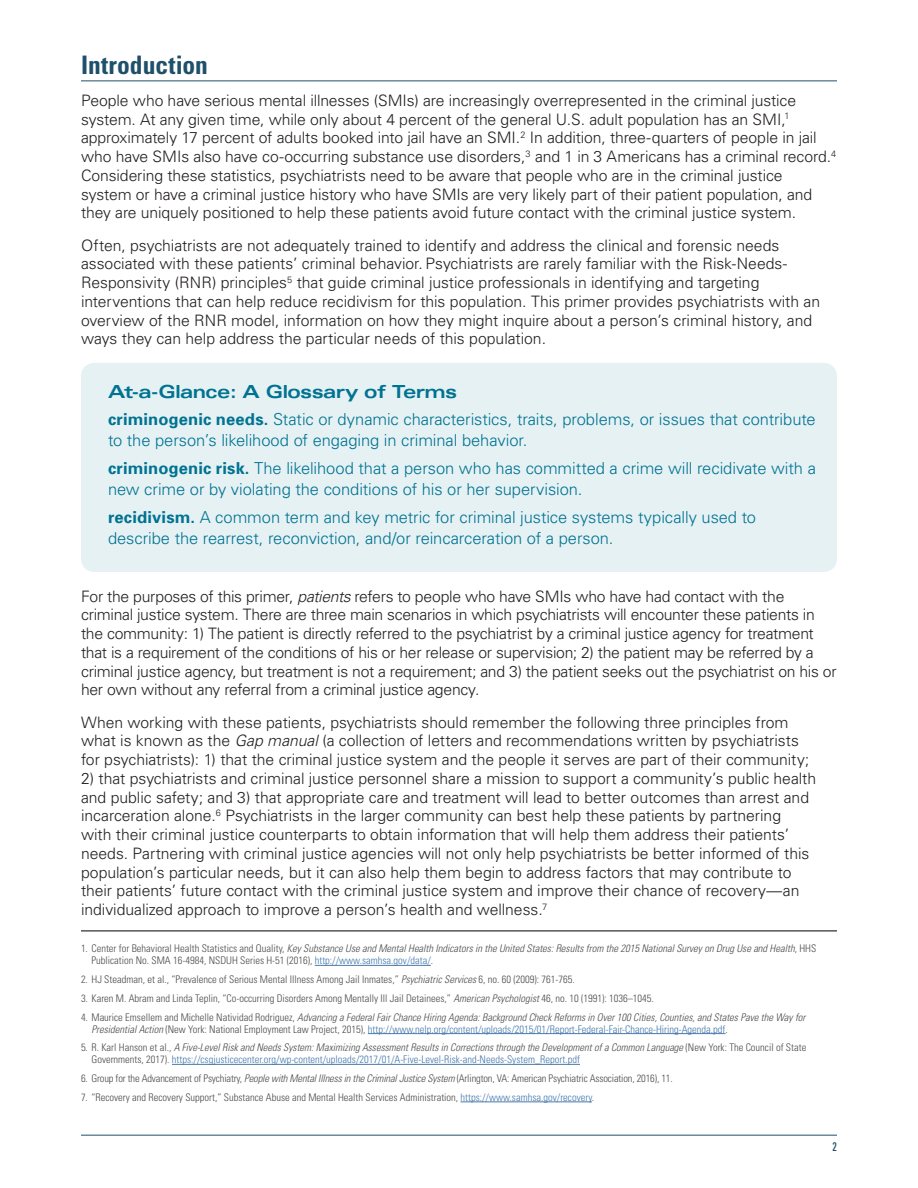
<style>
.page{position:relative;width:918px;height:1188px;background:#fff}
.page>*{position:absolute;margin:0;border:0;box-sizing:border-box;transform-origin:0 0}
.t1{font:700 condensed 25.5px "Univers";color:#1f506a}
.t2{font:700 expanded 18px "Univers";letter-spacing:-.03em;color:#007391}
.t3{font:300 16.5px/21px "Univers";letter-spacing:-.005em;color:#007391}
.t4{font:300 15.75px/18.8px "Univers";letter-spacing:-.005em;color:#231f20}
.t5{font:ultra-condensed 12px "Univers";color:#1f506a}
.t6{font:italic 300 condensed 10.5px/12px "Univers";color:#4b4c4d}
.t7{font:300 condensed 10.5px "Univers";color:#4b4c4d}
.s1{font-weight:700}
.s2{font-style:italic}
.s3{font-style:normal}
.s4{font-style:normal;color:#4678ab}
.s5{color:#4678ab}
</style>
<div class="page">
<hr style="left:81px;top:1135px;width:756px;height:1px;background:#1f506a">
<hr style="left:81px;top:81px;width:756px;height:1px;background:#1f506a">
<hr style="left:315px;top:965px;width:116px;height:1px;background:#4678ab">
<hr style="left:368px;top:1033px;width:358px;height:1px;background:#4678ab">
<hr style="left:172px;top:1064px;width:408px;height:1px;background:#4678ab">
<hr style="left:461px;top:1102px;width:131px;height:1px;background:#4678ab">
<hr style="left:81px;top:931px;width:756px;height:1px;background:#000">
<div style="left:81px;top:363px;width:756px;height:209px;background:#e6f1f4;border-radius:14px"></div>
<p class="t1" style="left:81px;top:49px;width:129px">Introduction</p>
<p class="t4" style="left:81px;top:91px;width:757px">People who have serious mental illnesses (SMIs) are increasingly overrepresented in the criminal justice system. At any given time, while only about 4 percent of the general U.S. adult population has an SMI,<sup>1 </sup>approximately 17 percent of adults booked into jail have an SMI.<sup>2</sup> In addition, three-quarters of people in jail who have SMIs also have co-occurring substance use disorders,<sup>3</sup> and 1 in 3 Americans has a criminal record.<sup>4<br></sup>Considering these statistics, psychiatrists need to be aware that people who are in the criminal justice system or have a criminal justice history who have SMIs are very likely part of their patient population, and they are uniquely positioned to help these patients avoid future contact with the criminal justice system.</p>
<p class="t4" style="left:81px;top:235px;width:741px">Often, psychiatrists are not adequately trained to identify and address the clinical and forensic needs associated with these patients’ criminal behavior. Psychiatrists are rarely familiar with the Risk-Needs-Responsivity (RNR) principles<sup>5</sup> that guide criminal justice professionals in identifying and targeting interventions that can help reduce recidivism for this population. This primer provides psychiatrists with an overview of the RNR model, information on how they might inquire about a person’s criminal history, and ways they can help address the particular needs of this population.</p>
<p class="t2" style="left:108px;top:381px;width:351px">At-a-Glance: A Glossary of Terms</p>
<p class="t3" style="left:108px;top:408px;width:709px"><span class="s1">criminogenic needs.</span> Static or dynamic characteristics, traits, problems, or issues that contribute to the person’s likelihood of engaging in criminal behavior.</p>
<p class="t3" style="left:108px;top:457px;width:709px"><span class="s1">criminogenic risk.</span> The likelihood that a person who has committed a crime will recidivate with a new crime or by violating the conditions of his or her supervision.</p>
<p class="t3" style="left:108px;top:506px;width:650px"><span class="s1">recidivism.</span> A common term and key metric for criminal justice systems typically used to describe the rearrest, reconviction, and/or reincarceration of a person.</p>
<p class="t4" style="left:81px;top:586px;width:757px">For the purposes of this primer, <span class="s2">patients</span> refers to people who have SMIs who have had contact with the criminal justice system. There are three main scenarios in which psychiatrists will encounter these patients in the community: 1) The patient is directly referred to the psychiatrist by a criminal justice agency for treatment that is a requirement of the conditions of his or her release or supervision; 2) the patient may be referred by a criminal justice agency, but treatment is not a requirement; and 3) the patient seeks out the psychiatrist on his or her own without any referral from a criminal justice agency.</p>
<p class="t4" style="left:81px;top:712px;width:730px">When working with these patients, psychiatrists should remember the following three principles from what is known as the <span class="s2">Gap manual</span> (a collection of letters and recommendations written by psychiatrists for psychiatrists): 1) that the criminal justice system and the people it serves are part of their community;</p>
<p class="t4" style="left:81px;top:769px;width:737px">2) that psychiatrists and criminal justice personnel share a mission to support a community’s public health and public safety; and 3) that appropriate care and treatment will lead to better outcomes than arrest and incarceration alone.<sup>6</sup> Psychiatrists in the larger community can best help these patients by partnering<br>with their criminal justice counterparts to obtain information that will help them address their patients’ needs. Partnering with criminal justice agencies will not only help psychiatrists be better informed of this population’s particular needs, but it can also help them begin to address factors that may contribute to their patients’ future contact with the criminal justice system and improve their chance of recovery—an individualized approach to improve a person’s health and wellness.<sup>7</sup></p>
<p class="t6" style="left:92px;top:943px;width:726px;text-indent:-10px"><span class="s3">1. Center for Behavioral Health Statistics and Quality,</span> Key Substance Use and Mental Health Indicators in the United States: Results from the 2015 National Survey on Drug Use and Health<span class="s3">, HHS<br>Publication No. SMA 16-4984, NSDUH Series H-51 (2016),</span> <span class="s4">http://www.samhsa.gov/data/</span><span class="s3">.</span></p>
<p class="t7" style="left:81px;top:973px;width:495px">2. HJ Steadman, et al., “Prevalence of Serious Mental Illness Among Jail Inmates,” <span class="s2">Psychiatric Services</span> 6, no. 60 (2009): 761-765.</p>
<p class="t7" style="left:81px;top:992px;width:574px">3. Karen M. Abram and Linda Teplin, “Co-occurring Disorders Among Mentally Ill Jail Detainees,” <span class="s2">American Psychologist</span> 46, no. 10 (1991): 1036–1045.</p>
<p class="t6" style="left:92px;top:1011px;width:716px;text-indent:-10px"><span class="s3">4. Maurice Emsellem and Michelle Natividad Rodriguez,</span> Advancing a Federal Fair Chance Hiring Agenda: Background Check Reforms in Over 100 Cities, Counties, and States Pave the Way for<br>Presidential Action <span class="s3">(New York: National Employment Law Project, 2015),</span> <span class="s4">http://www.nelp.org/content/uploads/2015/01/Report-Federal-Fair-Chance-Hiring-Agenda.pdf</span><span class="s3">.</span></p>
<p class="t6" style="left:92px;top:1042px;width:716px;text-indent:-10px"><span class="s3">5. R. Karl Hanson et al.,</span> A Five-Level Risk and Needs System: Maximizing Assessment Results in Corrections through the Development of a Common Language <span class="s3">(New York: The Council of State<br>Governments, 2017).</span> <span class="s4">https://csgjusticecenter.org/wp-content/uploads/2017/01/A-Five-Level-Risk-and-Needs-System_Report.pdf</span></p>
<p class="t7" style="left:81px;top:1072px;width:593px">6. Group for the Advancement of Psychiatry, <span class="s2">People with Mental Illness in the Criminal Justice System</span> (Arlington, VA: American Psychiatric Association, 2016), 11.</p>
<p class="t7" style="left:81px;top:1091px;width:515px">7. “Recovery and Recovery Support,” Substance Abuse and Mental Health Services Administration, <span class="s5">https://www.samhsa.gov/recovery</span>.</p>
<p class="t5" style="left:833px;top:1140px;width:6px">2</p>
</div>
